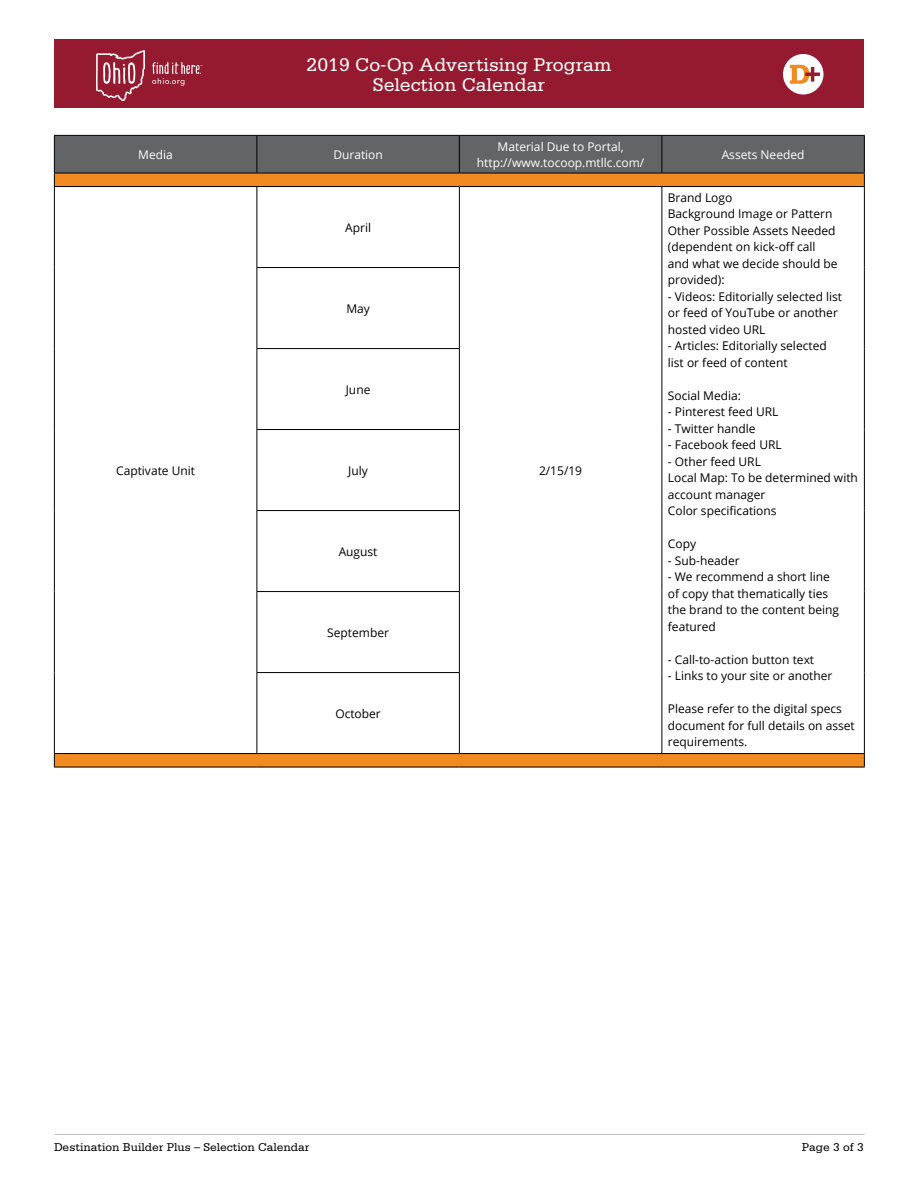
<style>
.page{position:relative;width:918px;height:1188px;background:#fff}
.page>*{position:absolute;margin:0;border:0;box-sizing:border-box;transform-origin:0 0}
.t1{font:19.5px/19.5px "Serifa";color:#fff;text-align:center}
.t2{font:12px/16.5px "Open Sans";color:#000}
.t3{font:12px/16.5px "Open Sans";color:#fff;text-align:center}
.t4{font:12px "Serifa";color:#000}
</style>
<div class="page">
<div style="left:54px;top:40px;width:810px;height:68px;background:#951a2f"></div>
<svg style="left:96px;top:50px;width:49px;height:51px"></svg>
<svg style="left:152px;top:62px;width:51px;height:24px"></svg>
<hr style="left:55px;top:1134px;width:810px;height:1px;background:#bcbec0">
<div style="left:783px;top:54px;width:41px;height:40px;background:#fff;border-radius:50%"></div>
<svg style="left:790px;top:65px;width:30px;height:19px"></svg>
<svg style="left:55px;top:187px;width:809px;height:580px"></svg>
<svg style="left:54px;top:135px;width:811px;height:51px;background:#816951"></svg>
<hr style="left:54px;top:753px;width:203px;height:1px;background:#000">
<svg style="left:54px;top:754px;width:1px;height:13px"></svg>
<hr style="left:257px;top:753px;width:202px;height:1px;background:#000">
<hr style="left:459px;top:753px;width:203px;height:1px;background:#000">
<hr style="left:662px;top:753px;width:203px;height:1px;background:#000">
<svg style="left:864px;top:754px;width:1px;height:13px"></svg>
<hr style="left:54px;top:186px;width:203px;height:1px;background:#000">
<hr style="left:54px;top:187px;width:1px;height:81px;background:#000">
<hr style="left:54px;top:268px;width:1px;height:81px;background:#000">
<hr style="left:54px;top:349px;width:1px;height:81px;background:#000">
<hr style="left:54px;top:430px;width:1px;height:81px;background:#000">
<hr style="left:54px;top:511px;width:1px;height:81px;background:#000">
<hr style="left:54px;top:592px;width:1px;height:81px;background:#000">
<hr style="left:54px;top:673px;width:1px;height:80px;background:#000">
<hr style="left:54px;top:767px;width:203px;height:1px;background:#000">
<hr style="left:257px;top:767px;width:202px;height:1px;background:#000">
<hr style="left:459px;top:767px;width:203px;height:1px;background:#000">
<hr style="left:662px;top:767px;width:203px;height:1px;background:#000">
<hr style="left:257px;top:186px;width:202px;height:1px;background:#000">
<hr style="left:256px;top:187px;width:1px;height:80px;background:#000">
<hr style="left:459px;top:186px;width:203px;height:1px;background:#000">
<hr style="left:459px;top:187px;width:1px;height:80px;background:#000">
<hr style="left:662px;top:186px;width:203px;height:1px;background:#000">
<hr style="left:662px;top:187px;width:1px;height:81px;background:#000">
<hr style="left:864px;top:187px;width:1px;height:81px;background:#000">
<hr style="left:662px;top:268px;width:1px;height:81px;background:#000">
<hr style="left:864px;top:268px;width:1px;height:81px;background:#000">
<hr style="left:662px;top:349px;width:1px;height:81px;background:#000">
<hr style="left:864px;top:349px;width:1px;height:81px;background:#000">
<hr style="left:662px;top:430px;width:1px;height:81px;background:#000">
<hr style="left:864px;top:430px;width:1px;height:81px;background:#000">
<hr style="left:662px;top:511px;width:1px;height:81px;background:#000">
<hr style="left:864px;top:511px;width:1px;height:81px;background:#000">
<hr style="left:662px;top:592px;width:1px;height:81px;background:#000">
<hr style="left:864px;top:592px;width:1px;height:81px;background:#000">
<hr style="left:662px;top:673px;width:1px;height:80px;background:#000">
<hr style="left:864px;top:673px;width:1px;height:80px;background:#000">
<hr style="left:256px;top:267px;width:204px;height:1px;background:#000">
<hr style="left:256px;top:268px;width:1px;height:80px;background:#000">
<hr style="left:459px;top:268px;width:1px;height:80px;background:#000">
<hr style="left:256px;top:348px;width:204px;height:1px;background:#000">
<hr style="left:256px;top:349px;width:1px;height:80px;background:#000">
<hr style="left:459px;top:349px;width:1px;height:80px;background:#000">
<hr style="left:256px;top:429px;width:204px;height:1px;background:#000">
<hr style="left:256px;top:430px;width:1px;height:80px;background:#000">
<hr style="left:459px;top:430px;width:1px;height:80px;background:#000">
<hr style="left:256px;top:510px;width:204px;height:1px;background:#000">
<hr style="left:256px;top:511px;width:1px;height:80px;background:#000">
<hr style="left:459px;top:511px;width:1px;height:80px;background:#000">
<hr style="left:256px;top:591px;width:204px;height:1px;background:#000">
<hr style="left:256px;top:592px;width:1px;height:80px;background:#000">
<hr style="left:459px;top:592px;width:1px;height:80px;background:#000">
<hr style="left:256px;top:672px;width:204px;height:1px;background:#000">
<hr style="left:256px;top:673px;width:1px;height:80px;background:#000">
<hr style="left:459px;top:673px;width:1px;height:80px;background:#000">
<h1 class="t1" style="left:307px;top:55px;width:306px">2019 Co-Op Advertising Program<br>Selection Calendar</h1>
<p class="t3" style="left:138px;top:146px;width:36px">Media</p>
<p class="t3" style="left:333px;top:146px;width:51px">Duration</p>
<p class="t3" style="left:477px;top:138px;width:169px">Material Due to Portal, http://www.tocoop.mtllc.com/</p>
<p class="t3" style="left:722px;top:146px;width:84px">Assets Needed</p>
<p class="t2" style="left:116px;top:462px;width:81px">Captivate Unit</p>
<p class="t2" style="left:345px;top:219px;width:27px">April</p>
<p class="t2" style="left:346px;top:300px;width:25px">May</p>
<p class="t2" style="left:346px;top:381px;width:26px">June</p>
<p class="t2" style="left:348px;top:462px;width:21px">July</p>
<p class="t2" style="left:339px;top:543px;width:40px">August</p>
<p class="t2" style="left:327px;top:624px;width:63px">September</p>
<p class="t2" style="left:335px;top:705px;width:47px">October</p>
<p class="t2" style="left:539px;top:462px;width:45px">2/15/19</p>
<p class="t2" style="left:668px;top:189px;width:171px">Brand Logo<br>Background Image or Pattern<br>Other Possible Assets Needed (dependent on kick-off call and what we decide should be provided):</p>
<p class="t2" style="left:668px;top:288px;width:176px">- Videos: Editorially selected list or feed of YouTube or another hosted video URL</p>
<p class="t2" style="left:668px;top:337px;width:160px">- Articles: Editorially selected list or feed of content</p>
<p class="t2" style="left:668px;top:387px;width:75px">Social Media:</p>
<p class="t2" style="left:668px;top:403px;width:112px">- Pinterest feed URL</p>
<p class="t2" style="left:668px;top:420px;width:89px">- Twitter handle</p>
<p class="t2" style="left:668px;top:436px;width:115px">- Facebook feed URL</p>
<p class="t2" style="left:668px;top:453px;width:192px">- Other feed URL<br>Local Map: To be determined with account manager<br>Color specifications</p>
<p class="t2" style="left:668px;top:535px;width:30px">Copy</p>
<p class="t2" style="left:668px;top:552px;width:73px">- Sub-header</p>
<p class="t2" style="left:668px;top:568px;width:173px">- We recommend a short line of copy that thematically ties the brand to the content being featured</p>
<p class="t2" style="left:668px;top:651px;width:148px">- Call-to-action button text</p>
<p class="t2" style="left:668px;top:667px;width:166px">- Links to your site or another</p>
<p class="t2" style="left:668px;top:700px;width:188px">Please refer to the digital specs document for full details on asset requirements.</p>
<p class="t4" style="left:54px;top:1140px;width:257px">Destination Builder Plus – Selection Calendar</p>
<p class="t4" style="left:802px;top:1140px;width:64px">Page 3 of 3</p>
</div>
